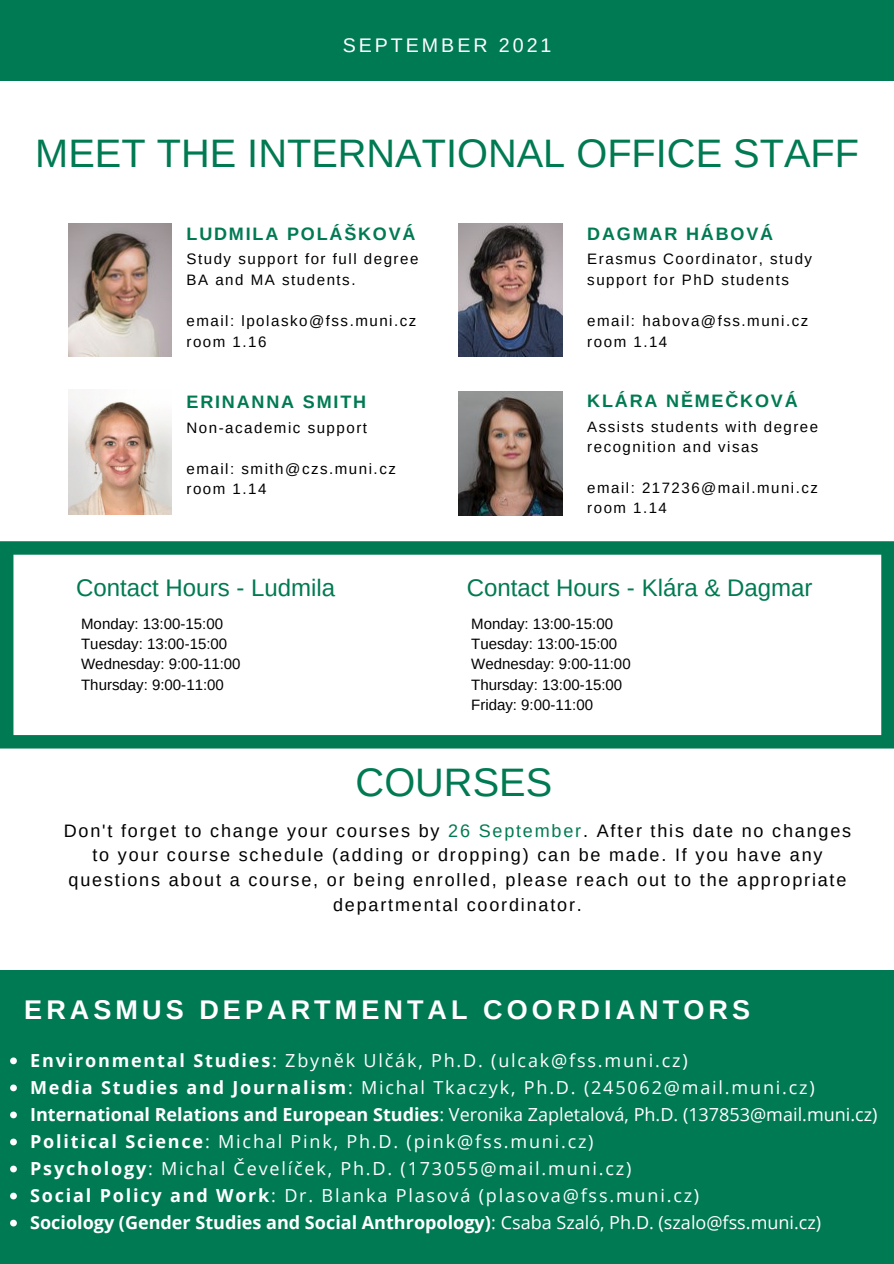
<style>
.page{position:relative;width:894px;height:1264px;background:#fff}
.page>*{position:absolute;margin:0;border:0;box-sizing:border-box;transform-origin:0 0}
.t1{font:39.75px "Arimo";color:#007a53}
.t2{font:700 27px "Arimo";letter-spacing:.15em;color:#fff}
.t3{font:24px "Arimo";color:#007a53}
.t4{font:19.65px "Arimo";letter-spacing:.15em;color:#fff}
.t5{font:18px "Open Sans";letter-spacing:.1em;color:#fff}
.t6{font:18px/24.8px "Arimo";letter-spacing:.1em;color:#000;text-align:center}
.t7{font:18px "Open Sans";color:#fff}
.t8{font:700 18px "Open Sans";color:#fff}
.t9{font:700 18px "Arimo";letter-spacing:.1em;color:#007a53}
.t10{font:15.15px/20.5px "Arimo";letter-spacing:.1em;color:#000}
.t11{font:15px "Arimo";color:#000}
.t12{font:15px/20.4px "Arimo";letter-spacing:.1em;color:#000}
.s1{color:#007a53}
.s2{font-weight:700}
.s3{font-weight:400}
</style>
<div class="page">
<div style="left:0;top:0;width:893px;height:81px;background:#007a53"></div>
<img style="left:458px;top:392px;width:104px;height:123px">
<img style="left:458px;top:223px;width:104px;height:133px">
<img style="left:68px;top:223px;width:104px;height:133px">
<img style="left:68px;top:390px;width:104px;height:125px">
<div style="left:0;top:970px;width:893px;height:293px;background:#007a53"></div>
<svg style="left:10px;top:1057px;width:7px;height:7px"></svg>
<svg style="left:10px;top:1084px;width:7px;height:7px"></svg>
<svg style="left:10px;top:1111px;width:7px;height:7px"></svg>
<svg style="left:10px;top:1138px;width:7px;height:7px"></svg>
<svg style="left:10px;top:1165px;width:7px;height:7px"></svg>
<svg style="left:10px;top:1192px;width:7px;height:7px"></svg>
<svg style="left:10px;top:1219px;width:7px;height:7px"></svg>
<svg style="left:0;top:541px;width:893px;height:207px"></svg>
<p class="t4" style="left:343px;top:34px;width:210px">SEPTEMBER 2021</p>
<p class="t1" style="left:35px;top:131px;width:825px">MEET THE INTERNATIONAL OFFICE STAFF</p>
<p class="t9" style="left:186px;top:224px;width:230px">LUDMILA POLÁŠKOVÁ</p>
<p class="t10" style="left:186px;top:249px;width:233px">Study support for full degree<br>BA and MA students.</p>
<p class="t10" style="left:186px;top:310px;width:231px">email: lpolasko@fss.muni.cz</p>
<p class="t10" style="left:186px;top:331px;width:81px">room 1.16</p>
<p class="t9" style="left:186px;top:392px;width:181px">ERINANNA SMITH</p>
<p class="t10" style="left:186px;top:417px;width:182px">Non-academic support</p>
<p class="t10" style="left:186px;top:458px;width:211px">email: smith@czs.muni.cz</p>
<p class="t10" style="left:186px;top:479px;width:81px">room 1.14</p>
<p class="t3" style="left:76px;top:574px;width:260px">Contact Hours - Ludmila</p>
<p class="t11" style="left:81px;top:615px;width:143px">Monday: 13:00-15:00</p>
<p class="t11" style="left:81px;top:635px;width:147px">Tuesday: 13:00-15:00</p>
<p class="t11" style="left:81px;top:655px;width:161px">Wednesday: 9:00-11:00</p>
<p class="t11" style="left:81px;top:676px;width:144px">Thursday: 9:00-11:00</p>
<p class="t9" style="left:587px;top:224px;width:187px">DAGMAR HÁBOVÁ</p>
<p class="t10" style="left:587px;top:249px;width:226px">Erasmus Coordinator, study support for PhD students</p>
<p class="t10" style="left:587px;top:310px;width:222px">email: habova@fss.muni.cz</p>
<p class="t10" style="left:587px;top:331px;width:81px">room 1.14</p>
<p class="t9" style="left:587px;top:391px;width:212px">KLÁRA NĚMEČKOVÁ</p>
<p class="t12" style="left:587px;top:416px;width:232px">Assists students with degree recognition and visas</p>
<p class="t12" style="left:587px;top:477px;width:232px">email: 217236@mail.muni.cz</p>
<p class="t11" style="left:587px;top:499px;width:81px">room 1.14</p>
<p class="t3" style="left:466px;top:574px;width:347px">Contact Hours - Klára &amp; Dagmar</p>
<p class="t11" style="left:471px;top:615px;width:143px">Monday: 13:00-15:00</p>
<p class="t11" style="left:471px;top:635px;width:147px">Tuesday: 13:00-15:00</p>
<p class="t11" style="left:471px;top:655px;width:161px">Wednesday: 9:00-11:00</p>
<p class="t11" style="left:471px;top:676px;width:152px">Thursday: 13:00-15:00</p>
<p class="t11" style="left:471px;top:696px;width:123px">Friday: 9:00-11:00</p>
<p class="t1" style="left:355px;top:760px;width:198px">COURSES</p>
<p class="t6" style="left:64px;top:818px;width:788px">Don't forget to change your courses by <span class="s1">26 September</span>. After this date no changes to your course schedule (adding or dropping) can be made. If you have any questions about a course, or being enrolled, please reach out to the appropriate departmental coordinator.</p>
<p class="t2" style="left:24px;top:994px;width:727px">ERASMUS DEPARTMENTAL COORDIANTORS</p>
<p class="t5" style="left:30px;top:1047px;width:658px"><span class="s2">Environmental Studies</span>: Zbyněk Ulčák, Ph.D. (ulcak@fss.muni.cz)</p>
<p class="t5" style="left:30px;top:1074px;width:785px"><span class="s2">Media Studies and Journalism</span>: Michal Tkaczyk, Ph.D. (245062@mail.muni.cz)</p>
<p class="t7" style="left:30px;top:1101px;width:848px"><span class="s2">International Relations and European Studies</span>: Veronika Zapletalová, Ph.D. (137853@mail.muni.cz)</p>
<p class="t5" style="left:30px;top:1128px;width:565px"><span class="s2">Political Science</span>: Michal Pink, Ph.D. (pink@fss.muni.cz)</p>
<p class="t5" style="left:30px;top:1155px;width:602px"><span class="s2">Psychology</span>: Michal Čevelíček, Ph.D. (173055@mail.muni.cz)</p>
<p class="t5" style="left:30px;top:1182px;width:670px"><span class="s2">Social Policy and Work</span>: Dr. Blanka Plasová (plasova@fss.muni.cz)</p>
<p class="t8" style="left:30px;top:1209px;width:792px">Sociology (Gender Studies and Social Anthropology)<span class="s3">: Csaba Szaló, Ph.D. (szalo@fss.muni.cz)</span></p>
</div>
